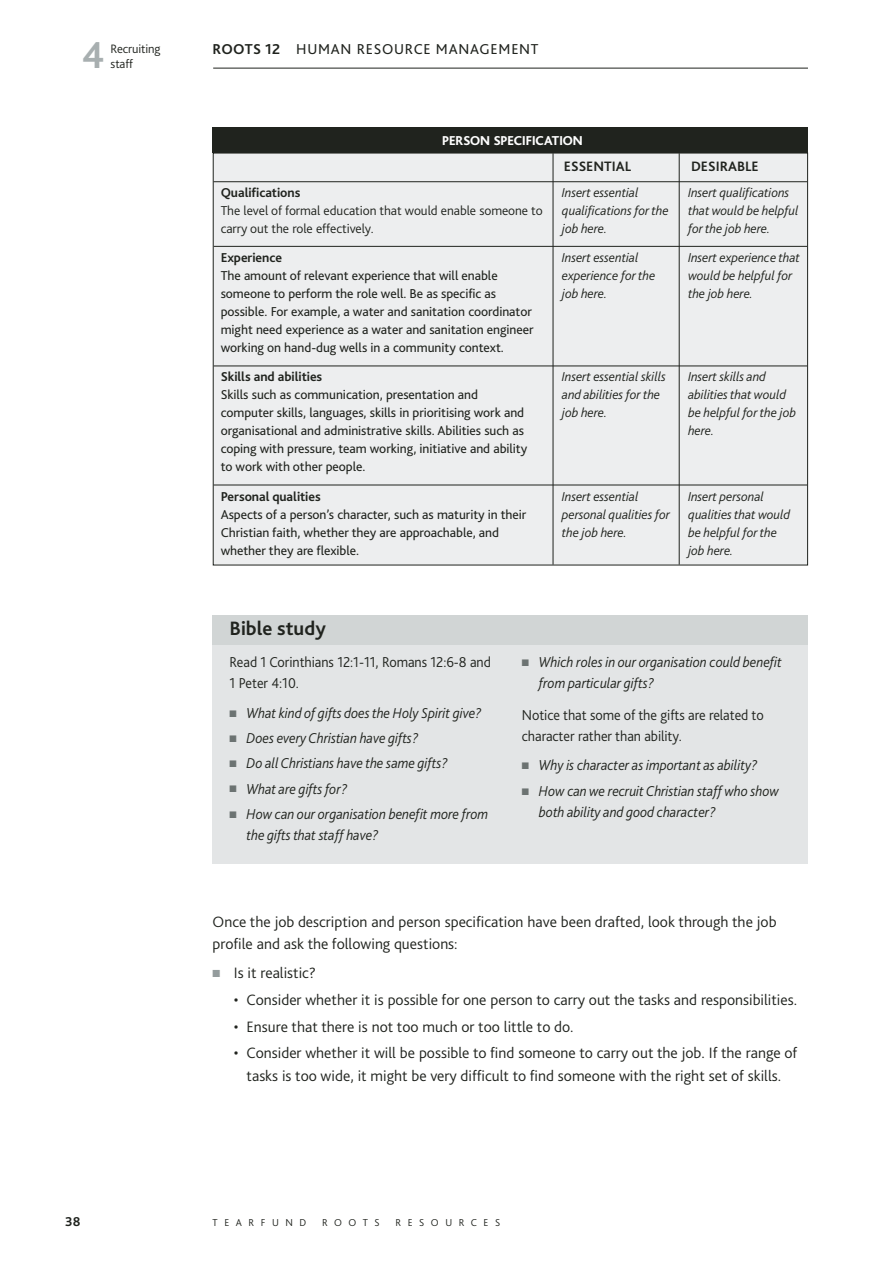
<style>
.page{position:relative;width:893px;height:1263px;background:#fff}
.page>*{position:absolute;margin:0;border:0;box-sizing:border-box;transform-origin:0 0}
.t1{font:700 39px "Bliss 2";color:#a8afb0}
.t2{font:700 20.25px "Bliss 2";color:#20231e}
.t3{font:300 15.75px/22.5px "Bliss 2";color:#20231e}
.t4{font:italic 300 15px/21px "Bliss 2";letter-spacing:-.005em;color:#20231e;scale:.95 1}
.t5{font:300 15px/21px "Bliss 2";letter-spacing:-.005em;color:#20231e;scale:.95 1}
.t6{font:15px "Bliss 2";letter-spacing:.05em;color:#20231e}
.t7{font:700 14.25px "Bliss 2";color:#20231e}
.t8{font:13.5px/18px "Bliss 2";letter-spacing:-.005em;color:#20231e}
.t9{font:italic 300 13.5px/18px "Bliss 2";letter-spacing:-.005em;color:#20231e}
.t10{font:300 13.5px/18px "Bliss 2";letter-spacing:-.005em;color:#20231e}
.t11{font:700 13.5px "Bliss 2";letter-spacing:-.005em;color:#20231e}
.t12{font:800 13.5px "Bliss";color:#fff}
.t13{font:300 12.75px "Bliss 2";letter-spacing:-.01em;color:#20231e}
.t14{font:300 10.5px "Bliss 2";letter-spacing:.625em;color:#20231e}
.s1{font-weight:700}
.s2{color:#6c7372}
.s3{color:#949c9d}
</style>
<div class="page">
<hr style="left:213px;top:68px;width:595px;height:1px;background:#20231e">
<div style="left:213px;top:637px;width:595px;height:226px;background:#e3e5e6"></div>
<div style="left:213px;top:615px;width:595px;height:30px;background:#d1d5d5"></div>
<div style="left:213px;top:153px;width:594px;height:412px;background:#edeeef"></div>
<hr style="left:553px;top:153px;width:1px;height:412px;background:#20231e">
<div style="left:213px;top:128px;width:595px;height:25px;background:#20231e"></div>
<hr style="left:679px;top:153px;width:1px;height:412px;background:#20231e">
<hr style="left:213px;top:181px;width:594px;height:1px;background:#20231e">
<hr style="left:214px;top:246px;width:593px;height:1px;background:#20231e">
<hr style="left:214px;top:366px;width:593px;height:1px;background:#20231e">
<hr style="left:214px;top:485px;width:593px;height:1px;background:#20231e">
<h1 class="t1" style="left:82px;top:40px;width:24px">4</h1>
<p class="t13" style="left:111px;top:44px;width:52px">Recruiting</p>
<p class="t6" style="left:213px;top:43px;width:327px"><span class="s1">ROOTS 12</span> HUMAN RESOURCE MANAGEMENT</p>
<p class="t13" style="left:111px;top:59px;width:24px">staff</p>
<p class="t12" style="left:442px;top:135px;width:142px">PERSON SPECIFICATION</p>
<p class="t7" style="left:564px;top:161px;width:69px">ESSENTIAL</p>
<p class="t7" style="left:691px;top:161px;width:69px">DESIRABLE</p>
<p class="t9" style="left:562px;top:185px;width:108px">Insert essential qualifications for the job here.</p>
<p class="t9" style="left:688px;top:185px;width:112px">Insert qualifications that would be helpful for the job here.</p>
<p class="t9" style="left:562px;top:250px;width:95px">Insert essential experience for the job here.</p>
<p class="t9" style="left:688px;top:250px;width:113px">Insert experience that would be helpful for the job here.</p>
<p class="t11" style="left:221px;top:188px;width:81px">Qualifications</p>
<p class="t10" style="left:221px;top:203px;width:324px">The level of formal education that would enable someone to carry out the role effectively.</p>
<p class="t11" style="left:221px;top:252px;width:63px">Experience</p>
<p class="t8" style="left:221px;top:268px;width:314px">The amount of relevant experience that will enable someone to perform the role well. Be as specific as possible. For example, a water and sanitation coordinator might need experience as a water and sanitation engineer working on hand-dug wells in a community context.</p>
<p class="t11" style="left:221px;top:372px;width:103px">Skills and abilities</p>
<p class="t8" style="left:221px;top:387px;width:308px">Skills such as communication, presentation and computer skills, languages, skills in prioritising work and organisational and administrative skills. Abilities such as coping with pressure, team working, initiative and ability to work with other people.</p>
<p class="t11" style="left:221px;top:491px;width:102px">Personal qualities</p>
<p class="t8" style="left:221px;top:507px;width:307px">Aspects of a person’s character, such as maturity in their<br>Christian faith, whether they are approachable, and whether they are flexible.</p>
<p class="t9" style="left:562px;top:369px;width:105px">Insert essential skills and abilities for the job here.</p>
<p class="t9" style="left:688px;top:369px;width:110px">Insert skills and abilities that would be helpful for the job here.</p>
<p class="t9" style="left:562px;top:489px;width:110px">Insert essential personal qualities for the job here.</p>
<p class="t9" style="left:688px;top:489px;width:103px">Insert personal qualities that would be helpful for the job here.</p>
<h2 class="t2" style="left:230px;top:621px;width:98px">Bib le study</h2>
<p class="t5" style="left:230px;top:653px;width:277px">Read 1 Corinthians 12:1-11, Romans 12:6-8 and<br>1 Peter 4:10.</p>
<p class="t4" style="left:230px;top:704px;width:267px"><span class="s2">■</span> What kind of gifts does the Holy Spirit give?</p>
<p class="t4" style="left:230px;top:729px;width:200px"><span class="s2">■</span> Does every Christian have gifts?</p>
<p class="t4" style="left:230px;top:754px;width:231px"><span class="s2">■</span> Do all Christians have the same gifts?</p>
<p class="t4" style="left:230px;top:780px;width:126px"><span class="s2">■</span> What are gifts for?</p>
<p class="t4" style="left:247px;top:805px;width:256px;text-indent:-17px"><span class="s2">■</span> How can our organisation benefit more from the gifts that staff have?</p>
<p class="t4" style="left:539px;top:653px;width:257px;text-indent:-17px"><span class="s2">■</span> Which roles in our organisation could benefit from particular gifts?</p>
<p class="t5" style="left:522px;top:706px;width:256px">Notice that some of the gifts are related to character rather than ability.</p>
<p class="t4" style="left:522px;top:756px;width:249px"><span class="s2">■</span> Why is character as important as ability?</p>
<p class="t4" style="left:539px;top:782px;width:254px;text-indent:-17px"><span class="s2">■</span> How can we recruit Christian staff who show both ability and good character?</p>
<p class="t3" style="left:213px;top:912px;width:565px">Once the job description and person specification have been drafted, look through the job profile and ask the following questions:</p>
<p class="t3" style="left:213px;top:963px;width:105px"><span class="s3">■</span> Is it realistic?</p>
<p class="t3" style="left:234px;top:990px;width:565px">• Consider whether it is possible for one person to carry out the tasks and responsibilities.</p>
<p class="t3" style="left:234px;top:1017px;width:341px">• Ensure that there is not too much or too little to do.</p>
<p class="t3" style="left:234px;top:1044px;width:565px;text-align:center">• Consider whether it will be possible to find someone to carry out the job. If the range of tasks is too wide, it might be very difficult to find someone with the right set of skills.</p>
<p class="t11" style="left:65px;top:1216px;width:17px">38</p>
<p class="t14" style="left:213px;top:1218px;width:95px">TEARFUND</p>
<p class="t14" style="left:322px;top:1218px;width:59px">ROOTS</p>
<p class="t14" style="left:395px;top:1218px;width:106px">RESOURCES</p>
</div>
